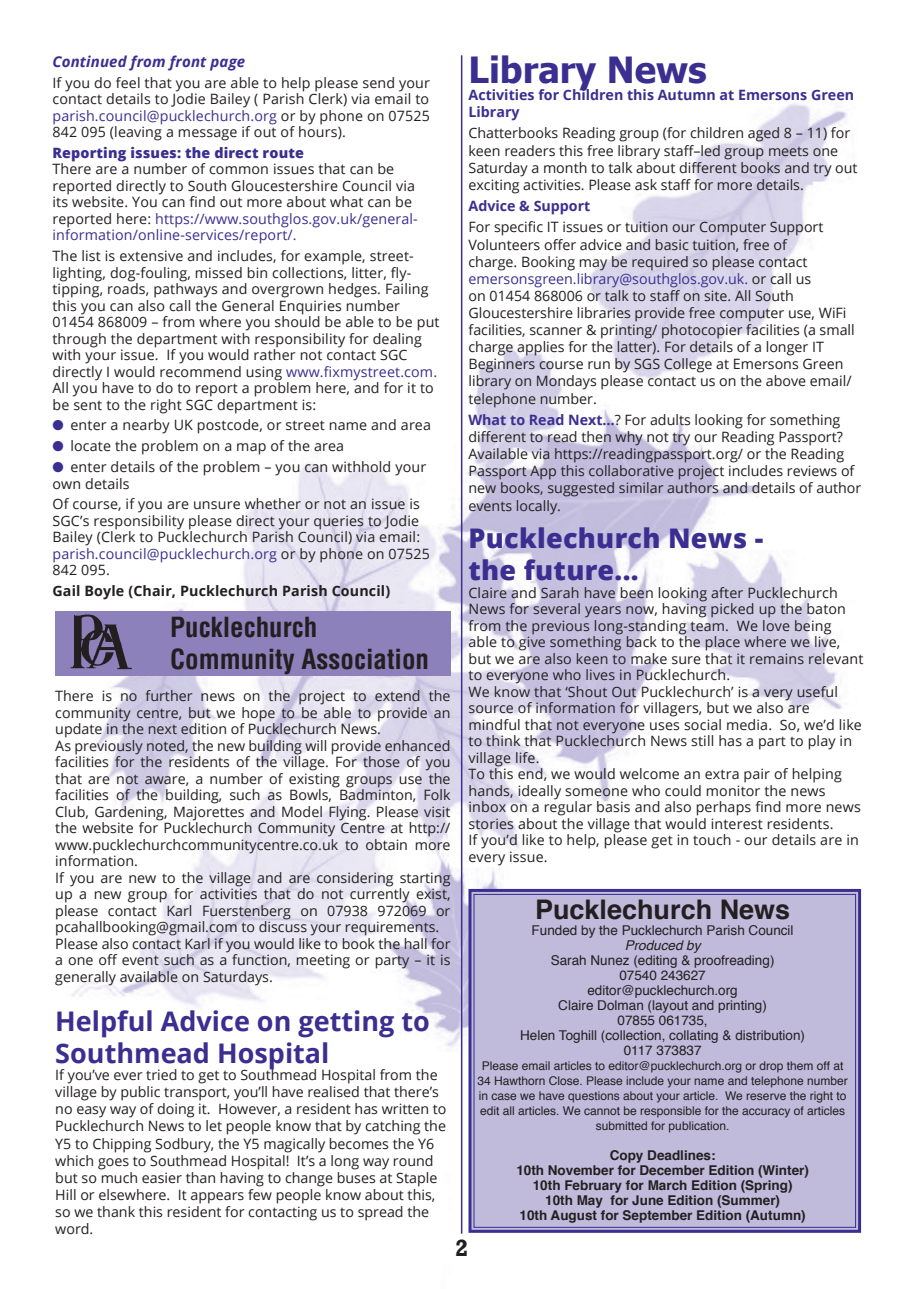
<style>
.page{position:relative;width:919px;height:1289px;background:#fff}
.page>*{position:absolute;margin:0;border:0;box-sizing:border-box;transform-origin:0 0}
.t1{font:700 36px "Tahoma";color:#3a2f91}
.t2{font:700 27px/32.4px "Open Sans";color:#3a2f91}
.t3{font:700 condensed 27px/32.4px "Helvetica";color:#231f20}
.t4{font:800 27px/32.4px "Open Sans";letter-spacing:.01em;color:#3a2f91}
.t5{font:700 27px "Helvetica";color:#231f20}
.t6{font:700 24px "Rockwell";color:#231f20}
.t7{font:italic 700 15px "Open Sans";letter-spacing:.01em;color:#3a2f91}
.t8{font:14.25px/16.5px "Open Sans";color:#231f20}
.t9{font:700 14.25px/17.1px "Open Sans";color:#3a2f91}
.t10{font:700 14.25px "Open Sans";letter-spacing:.01em;color:#231f20}
.t11{font:800 14.25px "Open Sans";letter-spacing:.01em;color:#3a2f91}
.t12{font:13.5px/15px "Helvetica";color:#231f20;text-align:center}
.t13{font:700 13.5px/15px "Helvetica";color:#231f20;text-align:center}
.t14{font:italic 13.5px "Helvetica";color:#231f20}
.t15{font:12px/15px "Helvetica";color:#231f20;text-align:center}
.s1{color:#3a2f91}
.s2{font-weight:700;color:#3a2f91}
</style>
<div class="page">
<img style="left:71px;top:64px;width:776px;height:1170px">
<div style="left:55px;top:611px;width:395px;height:65px;background:#8d81bc"></div>
<img style="left:70px;top:605px;width:65px;height:79px">
<hr style="left:461px;top:55px;width:1px;height:1178px;background:#3a2f91">
<div style="left:467px;top:887px;width:395px;height:347px;background:#c0badb"></div>
<div style="left:473px;top:893px;width:383px;height:334px;border:1px solid #3a2f91"></div>
<p class="t7" style="left:52px;top:51px;width:194px">Continued from front page</p>
<p class="t8" style="left:52px;top:74px;width:379px;text-align:justify">If you do feel that you are able to help please send your contact details to Jodie Bailey ( Parish Clerk) via email to <span class="s1">parish.council@pucklechurch.org</span> or by phone on 07525<br>842 095 (leaving a message if out of hours).</p>
<p class="t11" style="left:52px;top:142px;width:253px">Reporting issues: the direct route</p>
<p class="t8" style="left:52px;top:160px;width:367px">There are a number of common issues that can be reported directly to South Gloucestershire Council via its website. You can find out more about what can be reported here: <span class="s1">https://www.southglos.gov.uk/general&shy;information/online-services/report/.</span></p>
<p class="t8" style="left:52px;top:247px;width:388px">The list is extensive and includes, for example, street&shy;lighting, dog-fouling, missed bin collections, litter, fly&shy;tipping, roads, pathways and overgrown hedges. Failing this you can also call the General Enquiries number 01454 868009 – from where you should be able to be put through the department with responsibility for dealing with your issue. If you would rather not contact SGC directly I would recommend using <span class="s1">www.fixmystreet.com.<br></span>All you have to do to report a problem here, and for it to be sent to the right SGC department is:</p>
<p class="t8" style="left:52px;top:416px;width:380px"><span class="s1">●</span> enter a nearby UK postcode, or street name and area</p>
<p class="t8" style="left:52px;top:437px;width:293px"><span class="s1">●</span> locate the problem on a map of the area</p>
<p class="t8" style="left:52px;top:458px;width:375px"><span class="s1">●</span> enter details of the problem – you can withhold your own details</p>
<p class="t8" style="left:52px;top:495px;width:379px">Of course, if you are unsure whether or not an issue is SGC’s responsibility please direct your queries to Jodie Bailey (Clerk to Pucklechurch Parish Council) via email: <span class="s1">parish.council@pucklechurch.org</span> or by phone on 07525<br>842 095.</p>
<p class="t10" style="left:52px;top:581px;width:339px">Gail Boyle (Chair, Pucklechurch Parish Council)</p>
<h2 class="t3" style="left:170px;top:611px;width:260px">Pucklechurch<br>Community Association</h2>
<p class="t8" style="left:55px;top:687px;width:396px">There is no further news on the project to extend the community centre, but we hope to be able to provide an update in the next edition of Pucklechurch News.<br>As previously noted, the new building will provide enhanced facilities for the residents of the village. For those of you that are not aware, a number of existing groups use the facilities of the building, such as Bowls, Badminton, Folk Club, Gardening, Majorettes and Model Flying. Please visit the website for Pucklechurch Community Centre at http:// www.pucklechurchcommunitycentre.co.uk to obtain more information.<br>If you are new to the village and are considering starting up a new group for activities that do not currently exist, please contact Karl Fuerstenberg on 07938 972069 or pcahallbooking@gmail.com to discuss your requirements.<br>Please also contact Karl if you would like to book the hall for a one off event such as a function, meeting or party – it is generally available on Saturdays.</p>
<h2 class="t2" style="left:55px;top:1003px;width:376px">Helpful Advice on getting to<br>Southmead Hospital</h2>
<p class="t8" style="left:55px;top:1065px;width:392px;line-height:17.1px">If you’ve ever tried to get to Southmead Hospital from the village by public transport, you’ll have realised that there’s no easy way of doing it. However, a resident has written to Pucklechurch News to let people know that by catching the Y5 to Chipping Sodbury, the Y5 magically becomes the Y6 which goes to Southmead Hospital! It’s a long way round but so much easier than having to change buses at Staple Hill or elsewhere. It appears few people know about this, so we thank this resident for contacting us to spread the word.</p>
<h1 class="t1" style="left:468px;top:44px;width:240px">Library News</h1>
<p class="t9" style="left:468px;top:86px;width:387px">Activities for Children this Autumn at Emersons Green<br>Library</p>
<p class="t8" style="left:468px;top:124px;width:390px;line-height:17.1px">Chatterbooks Reading group (for children aged 8 – 11) for keen readers this free library staff–led group meets one Saturday a month to talk about different books and try out exciting activities. Please ask staff for more details.</p>
<p class="t9" style="left:468px;top:197px;width:123px">Advice &amp; Support</p>
<p class="t8" style="left:468px;top:218px;width:388px;line-height:17.1px">For specific IT issues or tuition our Computer Support Volunteers offer advice and basic tuition, free of<br>charge. Booking may be required so please contact <span class="s1">emersonsgreen.library@southglos.gov.uk.</span> or call us<br>on 01454 868006 or talk to staff on site. All South Gloucestershire libraries provide free computer use, WiFi facilities, scanner &amp; printing/ photocopier facilities (a small charge applies for the latter). For details of a longer IT Beginners course run by SGS College at Emersons Green library on Mondays please contact us on the above email/ telephone number.</p>
<p class="t8" style="left:468px;top:411px;width:394px;line-height:17.2px"><span class="s2">What to Read Next…</span>? For adults looking for something different to read then why not try our Reading Passport?<br>Available via https://readingpassport.org/ or the Reading Passport App this collaborative project includes reviews of new books, suggested similar authors and details of author events locally.</p>
<h2 class="t4" style="left:468px;top:520px;width:296px">Pucklechurch News - the future...</h2>
<p class="t8" style="left:468px;top:583px;width:396px">Claire and Sarah have been looking after Pucklechurch News for several years now, having picked up the baton from the previous long-standing team. We love being able to give something back to the place where we live, but we are also keen to make sure that it remains relevant to everyone who lives in Pucklechurch.<br>We know that ‘Shout Out Pucklechurch’ is a very useful source of information for villagers, but we also are mindful that not everyone uses social media. So, we’d like to think that Pucklechurch News still has a part to play in village life.<br>To this end, we would welcome an extra pair of helping hands, ideally someone who could monitor the news inbox on a regular basis and also perhaps find more news stories about the village that would interest residents.<br>If you’d like to help, please get in touch - our details are in every issue.</p>
<h2 class="t5" style="left:535px;top:887px;width:257px">Pucklechurch News</h2>
<p class="t12" style="left:531px;top:923px;width:263px">Funded by the Pucklechurch Parish Council</p>
<p class="t14" style="left:624px;top:934px;width:77px">Produced by</p>
<p class="t12" style="left:520px;top:953px;width:286px">Sarah Nunez (editing &amp; proofreading)<br>07540 243627<br>editor@pucklechurch.org<br>Claire Dolman (layout and printing)<br>07855 061735,<br>Helen Toghill (collection, collating &amp; distribution)<br>0117 373837</p>
<p class="t15" style="left:477px;top:1058px;width:372px">Please email articles to editor@pucklechurch.org or drop them off at 34 Hawthorn Close. Please include your name and telephone number in case we have questions about your article. We reserve the right to edit all articles. We cannot be responsible for the accuracy of articles submitted for publication.</p>
<p class="t13" style="left:516px;top:1147px;width:294px">Copy Deadlines:<br>10th November for December Edition (Winter)<br>10th February for March Edition (Spring)<br>10th May for June Edition (Summer)<br>10th August for September Edition (Autumn)</p>
<h3 class="t6" style="left:455px;top:1232px;width:15px">2</h3>
</div>
